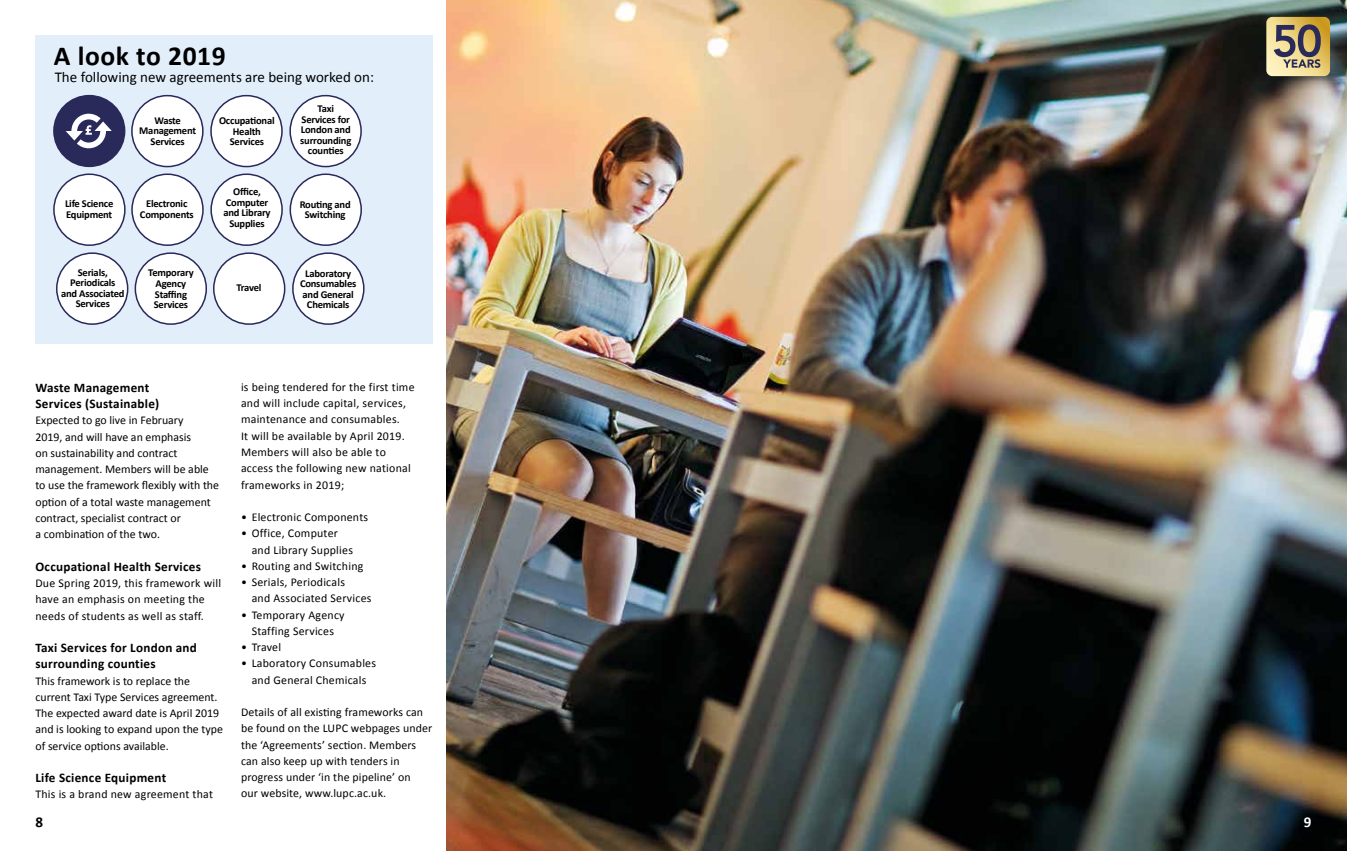
<style>
.page{position:relative;width:1347px;height:851px;background:#fff}
.page>*{position:absolute;margin:0;border:0;box-sizing:border-box;transform-origin:0 0}
.t1{font:700 27.5px "Calibri";letter-spacing:.02em;color:#000}
.t2{font:15px "Calibri";color:#000}
.t3{font:700 15px "Calibri";color:#000}
.t4{font:700 15px "Calibri";color:#fff}
.t5{font:700 13.12px/16.2px "Calibri";letter-spacing:.02em;color:#000}
.t6{font:11.88px/16.2px "Calibri";letter-spacing:.01em;color:#000}
.t7{font:700 10.5px/10.5px "Calibri";letter-spacing:-.02em;color:#000;text-align:center}
</style>
<div class="page">
<img style="left:446px;top:0;width:900px;height:850px">
<svg style="left:1266px;top:17px;width:64px;height:59px;background:#b9a573"></svg>
<div style="left:35px;top:35px;width:397px;height:309px;background:#e2effb"></div>
<div style="left:53px;top:95px;width:72px;height:72px;background:#29295a;border-radius:50%"></div>
<svg style="left:66px;top:114px;width:46px;height:34px"></svg>
<div style="left:132px;top:96px;width:71px;height:70px;background:#fff;border-radius:50%"></div>
<div style="left:131px;top:95px;width:73px;height:72px;border:2px solid #29295a;border-radius:50%"></div>
<div style="left:211px;top:96px;width:71px;height:70px;background:#fff;border-radius:50%"></div>
<div style="left:210px;top:95px;width:73px;height:72px;border:2px solid #29295a;border-radius:50%"></div>
<div style="left:290px;top:96px;width:71px;height:70px;background:#fff;border-radius:50%"></div>
<div style="left:289px;top:95px;width:73px;height:72px;border:2px solid #29295a;border-radius:50%"></div>
<div style="left:54px;top:174px;width:71px;height:71px;background:#fff;border-radius:50%"></div>
<div style="left:53px;top:173px;width:73px;height:73px;border:2px solid #29295a;border-radius:50%"></div>
<div style="left:132px;top:174px;width:71px;height:71px;background:#fff;border-radius:50%"></div>
<div style="left:131px;top:173px;width:73px;height:73px;border:2px solid #29295a;border-radius:50%"></div>
<div style="left:211px;top:174px;width:71px;height:71px;background:#fff;border-radius:50%"></div>
<div style="left:210px;top:173px;width:73px;height:73px;border:2px solid #29295a;border-radius:50%"></div>
<div style="left:290px;top:174px;width:71px;height:71px;background:#fff;border-radius:50%"></div>
<div style="left:289px;top:173px;width:73px;height:73px;border:2px solid #29295a;border-radius:50%"></div>
<div style="left:57px;top:253px;width:71px;height:71px;background:#fff;border-radius:50%"></div>
<div style="left:56px;top:252px;width:72px;height:73px;border:2px solid #29295a;border-radius:50%"></div>
<div style="left:135px;top:253px;width:71px;height:71px;background:#fff;border-radius:50%"></div>
<div style="left:135px;top:252px;width:72px;height:73px;border:2px solid #29295a;border-radius:50%"></div>
<div style="left:214px;top:253px;width:71px;height:71px;background:#fff;border-radius:50%"></div>
<div style="left:213px;top:252px;width:72px;height:73px;border:2px solid #29295a;border-radius:50%"></div>
<div style="left:293px;top:253px;width:71px;height:71px;background:#fff;border-radius:50%"></div>
<div style="left:292px;top:252px;width:72px;height:73px;border:2px solid #29295a;border-radius:50%"></div>
<h1 class="t1" style="left:54px;top:38px;width:173px">A look to 2019</h1>
<p class="t2" style="left:55px;top:67px;width:321px">The following new agreements are being worked on:</p>
<p class="t7" style="left:139px;top:115px;width:58px">Waste<br>Management<br>Services</p>
<p class="t7" style="left:219px;top:115px;width:57px">Occupational<br>Health<br>Services</p>
<p class="t7" style="left:300px;top:103px;width:53px">Taxi<br>Services for<br>London and surrounding counties</p>
<p class="t7" style="left:65px;top:198px;width:50px;text-align:left">Life Science<br>Equipment</p>
<p class="t7" style="left:140px;top:198px;width:55px">Electronic<br>Components</p>
<p class="t7" style="left:223px;top:186px;width:49px">Office,<br>Computer and Library<br>Supplies</p>
<p class="t7" style="left:61px;top:267px;width:65px">Serials,<br>Periodicals and Associated<br>Services</p>
<p class="t7" style="left:148px;top:268px;width:47px">Temporary<br>Agency<br>Staffing<br>Services</p>
<p class="t7" style="left:236px;top:282px;width:27px">Travel</p>
<p class="t7" style="left:300px;top:199px;width:52px">Routing and<br>Switching</p>
<p class="t7" style="left:300px;top:268px;width:58px">Laboratory<br>Consumables and General<br>Chemicals</p>
<p class="t5" style="left:35px;top:379px;width:125px">Waste Management<br>Services (Sustainable)</p>
<p class="t6" style="left:35px;top:412px;width:185px">Expected to go live in February<br>2019, and will have an emphasis<br>on sustainability and contract management. Members will be able to use the framework flexibly with the option of a total waste management contract, specialist contract or<br>a combination of the two.</p>
<p class="t5" style="left:35px;top:558px;width:167px">Occupational Health Services</p>
<p class="t6" style="left:35px;top:575px;width:187px">Due Spring 2019, this framework will have an emphasis on meeting the needs of students as well as staff.</p>
<p class="t5" style="left:35px;top:639px;width:163px">Taxi Services for London and surrounding counties</p>
<p class="t6" style="left:35px;top:672px;width:189px">This framework is to replace the current Taxi Type Services agreement.<br>The expected award date is April 2019 and is looking to expand upon the type of service options available.</p>
<p class="t5" style="left:35px;top:769px;width:132px">Life Science Equipment</p>
<p class="t6" style="left:35px;top:786px;width:179px">This is a brand new agreement that</p>
<p class="t6" style="left:241px;top:379px;width:175px">is being tendered for the first time and will include capital, services, maintenance and consumables.<br>It will be available by April 2019.<br>Members will also be able to access the following new national frameworks in 2019;</p>
<p class="t6" style="left:241px;top:509px;width:129px">• Electronic Components</p>
<p class="t6" style="left:252px;top:525px;width:103px;text-indent:-11px">• Office, Computer and Library Supplies</p>
<p class="t6" style="left:241px;top:557px;width:124px">• Routing and Switching</p>
<p class="t6" style="left:252px;top:574px;width:121px;text-indent:-11px">• Serials, Periodicals<br>and Associated Services</p>
<p class="t6" style="left:241px;top:606px;width:105px;text-align:center">• Temporary Agency<br>Staffing Services</p>
<p class="t6" style="left:241px;top:639px;width:42px">• Travel</p>
<p class="t6" style="left:241px;top:655px;width:137px;text-align:center">• Laboratory Consumables and General Chemicals</p>
<p class="t6" style="left:241px;top:704px;width:193px">Details of all existing frameworks can be found on the LUPC webpages under the ‘Agreements’ section. Members can also keep up with tenders in progress under ‘in the pipeline’ on<br>our website, www.lupc.ac.uk.</p>
<p class="t3" style="left:35px;top:812px;width:9px">8</p>
<p class="t4" style="left:1303px;top:812px;width:9px">9</p>
</div>
